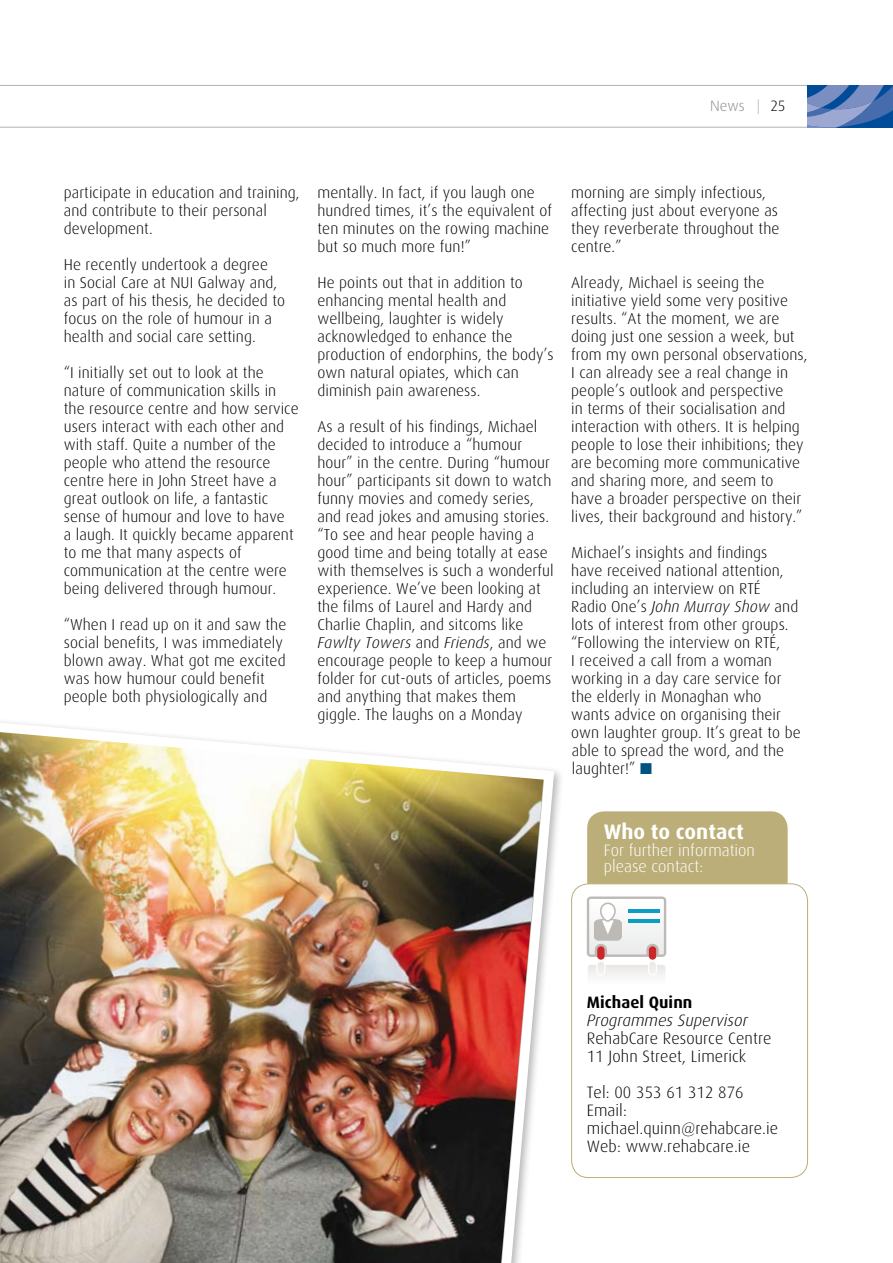
<style>
.page{position:relative;width:893px;height:1263px;background:#fff}
.page>*{position:absolute;margin:0;border:0;box-sizing:border-box;transform-origin:0 0}
.t1{font:700 21px "Dax";color:#fff}
.t2{font:300 16.5px/18px "Dax";letter-spacing:.005em;color:#000}
.t3{font:300 16.5px/16.5px "Dax";color:#fff}
.t4{font:italic 300 16.5px "Dax";letter-spacing:.005em;color:#000}
.t5{font:700 16.5px "Dax";letter-spacing:.005em;color:#000}
.t6{font:300 15.75px/18px "Dax";letter-spacing:.005em;color:#000}
.t7{font:300 15px "Dax";color:#87888a}
.s1{color:#b1b3b4}
.s2{color:#000}
.s3{font-style:italic}
.s4{color:#005380}
</style>
<div class="page">
<svg style="left:0;top:85px;width:893px;height:43px"></svg>
<div style="left:587px;top:811px;width:201px;height:87px;background:#bbae78;border-radius:17px"></div>
<div style="left:572px;top:884px;width:235px;height:293px;background:#fff;border-radius:17px"></div>
<div style="left:571px;top:883px;width:237px;height:295px;border:1px solid #bbae78;border-radius:17px"></div>
<svg style="left:587px;top:896px;width:79px;height:80px"></svg>
<img style="left:0;top:721px;width:559px;height:542px">
<p class="t7" style="left:710px;top:98px;width:77px">News <span class="s1">|</span> <span class="s2">25</span></p>
<p class="t6" style="left:64px;top:184px;width:237px">participate in education and training, and contribute to their personal development.</p>
<p class="t6" style="left:64px;top:256px;width:223px">He recently undertook a degree<br>in Social Care at NUI Galway and, as part of his thesis, he decided to focus on the role of humour in a health and social care setting.</p>
<p class="t6" style="left:64px;top:364px;width:236px">“I initially set out to look at the nature of communication skills in the resource centre and how service users interact with each other and with staff. Quite a number of the people who attend the resource centre here in John Street have a great outlook on life, a fantastic sense of humour and love to have<br>a laugh. It quickly became apparent to me that many aspects of communication at the centre were being delivered through humour.</p>
<p class="t6" style="left:64px;top:616px;width:224px">“When I read up on it and saw the social benefits, I was immediately blown away. What got me excited was how humour could benefit people both physiologically and</p>
<p class="t6" style="left:317px;top:184px;width:236px">mentally. In fact, if you laugh one hundred times, it’s the equivalent of ten minutes on the rowing machine but so much more fun!”</p>
<p class="t6" style="left:317px;top:274px;width:238px">He points out that in addition to enhancing mental health and wellbeing, laughter is widely acknowledged to enhance the production of endorphins, the body’s own natural opiates, which can diminish pain awareness.</p>
<p class="t6" style="left:317px;top:418px;width:238px">As a result of his findings, Michael decided to introduce a “humour hour” in the centre. During “humour hour” participants sit down to watch funny movies and comedy series, and read jokes and amusing stories. “To see and hear people having a good time and being totally at ease with themselves is such a wonderful experience. We’ve been looking at the films of Laurel and Hardy and Charlie Chaplin, and sitcoms like <span class="s3">Fawlty Towers</span> and <span class="s3">Friends</span>, and we encourage people to keep a humour folder for cut-outs of articles, poems and anything that makes them giggle. The laughs on a Monday</p>
<p class="t6" style="left:571px;top:184px;width:210px">morning are simply infectious, affecting just about everyone as they reverberate throughout the centre.”</p>
<p class="t6" style="left:571px;top:274px;width:238px">Already, Michael is seeing the initiative yield some very positive results. “At the moment, we are doing just one session a week, but from my own personal observations, I can already see a real change in people’s outlook and perspective<br>in terms of their socialisation and interaction with others. It is helping people to lose their inhibitions; they are becoming more communicative and sharing more, and seem to have a broader perspective on their lives, their background and history.”</p>
<p class="t6" style="left:571px;top:544px;width:231px">Michael’s insights and findings have received national attention, including an interview on RTÉ<br>Radio One’s <span class="s3">John Murray Show</span> and lots of interest from other groups. “Following the interview on RTÉ,<br>I received a call from a woman working in a day care service for the elderly in Monaghan who wants advice on organising their own laughter group. It’s great to be able to spread the word, and the laughter!” <span class="s4">■</span></p>
<h1 class="t1" style="left:604px;top:820px;width:142px">Who to contact</h1>
<p class="t3" style="left:604px;top:842px;width:153px">For further information please contact:</p>
<p class="t5" style="left:587px;top:993px;width:107px">Michael Quinn</p>
<p class="t4" style="left:587px;top:1011px;width:162px">Programmes Supervisor</p>
<p class="t2" style="left:587px;top:1029px;width:186px">RehabCare Resource Centre<br>11 John Street, Limerick</p>
<p class="t2" style="left:587px;top:1083px;width:193px">Tel: 00 353 61 312 876<br>Email: michael.quinn@rehabcare.ie<br>Web: www.rehabcare.ie</p>
</div>
